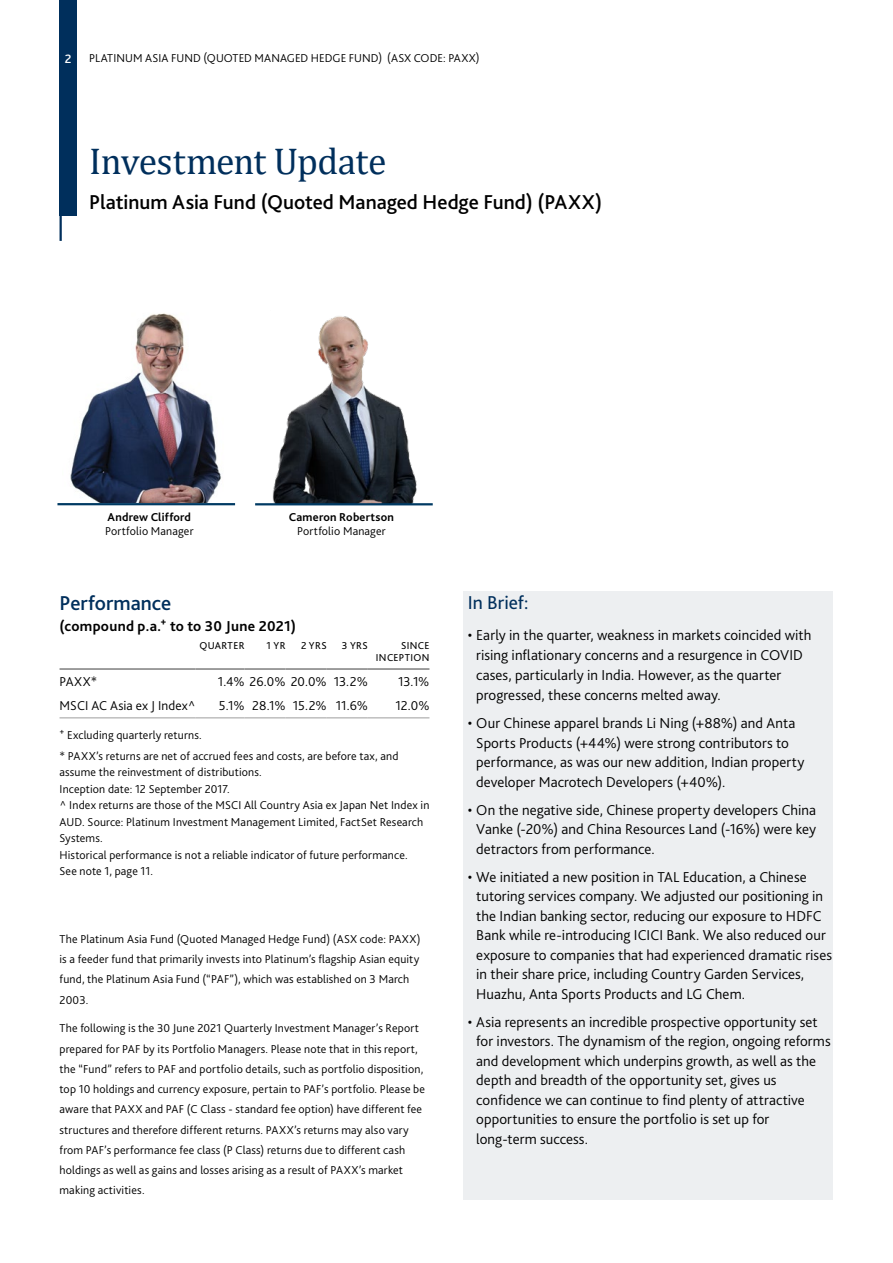
<style>
.page{position:relative;width:893px;height:1263px;background:#fff}
.page>*{position:absolute;margin:0;border:0;box-sizing:border-box;transform-origin:0 0}
.t1{font:37.5px "Cambria";letter-spacing:-.015em;color:#002f5c}
.t2{font:500 21px "Bliss 2";color:#000}
.t3{font:500 21px "Bliss 2";color:#002f5c}
.t4{font:19.5px "Bliss 2";color:#002f5c}
.t5{font:300 15px/19.5px "Bliss 2";letter-spacing:.005em;color:#000}
.t6{font:700 15px "Bliss 2";letter-spacing:.02em;color:#000}
.t7{font:300 13.5px "Bliss 2";letter-spacing:.005em;color:#000}
.t8{font:500 12.75px "Bliss 2";color:#fff}
.t9{font:300 12px/20.2px "Bliss 2";letter-spacing:.01em;color:#000}
.t10{font:700 12px "Bliss 2";letter-spacing:.02em;color:#000}
.t11{font:10.5px/12px "Bliss 2";letter-spacing:.035em;color:#000;text-align:right}
</style>
<div class="page">
<div style="left:60px;top:0;width:17px;height:215px;background:#002f5c"></div>
<hr style="left:60px;top:0;width:2px;height:241px;background:#002f5c">
<hr style="left:60px;top:668px;width:136px;height:2px;background:#7e7e7e">
<hr style="left:196px;top:668px;width:48px;height:2px;background:#7e7e7e">
<hr style="left:244px;top:668px;width:42px;height:2px;background:#7e7e7e">
<hr style="left:286px;top:668px;width:41px;height:2px;background:#7e7e7e">
<hr style="left:327px;top:668px;width:41px;height:2px;background:#7e7e7e">
<hr style="left:368px;top:668px;width:61px;height:2px;background:#7e7e7e">
<hr style="left:60px;top:717px;width:136px;height:1px;background:#9e9e9e">
<hr style="left:196px;top:717px;width:48px;height:1px;background:#9e9e9e">
<hr style="left:244px;top:717px;width:42px;height:1px;background:#9e9e9e">
<hr style="left:286px;top:717px;width:41px;height:1px;background:#9e9e9e">
<hr style="left:327px;top:717px;width:41px;height:1px;background:#9e9e9e">
<hr style="left:368px;top:717px;width:61px;height:1px;background:#9e9e9e">
<div style="left:463px;top:591px;width:370px;height:608px;background:#edeff1"></div>
<img style="left:272px;top:316px;width:145px;height:187px">
<hr style="left:255px;top:503px;width:178px;height:2px;background:#003a63">
<hr style="left:57px;top:503px;width:178px;height:2px;background:#003a63">
<img style="left:70px;top:313px;width:151px;height:190px">
<p class="t8" style="left:65px;top:50px;width:8px">2</p>
<p class="t9" style="left:89px;top:47px;width:392px">PLATINUM ASIA FUND (QUOTED MANAGED HEDGE FUND) (ASX CODE: PAXX)</p>
<h1 class="t1" style="left:89px;top:139px;width:299px">Investment Update</h1>
<h2 class="t2" style="left:89px;top:189px;width:514px">Platinum Asia Fund (Quoted Managed Hedge Fund) (PAXX)</h2>
<p class="t10" style="left:108px;top:510px;width:85px">Andrew Clifford</p>
<p class="t9" style="left:105px;top:520px;width:90px">Portfolio Manager</p>
<p class="t10" style="left:289px;top:510px;width:107px">Cameron Robertson</p>
<p class="t9" style="left:297px;top:520px;width:90px">Portfolio Manager</p>
<h2 class="t3" style="left:60px;top:590px;width:113px">Performance</h2>
<p class="t6" style="left:60px;top:616px;width:238px">(compound p.a.⁺ to to 30 June 2021)</p>
<p class="t11" style="left:199px;top:639px;width:47px">QUARTER</p>
<p class="t11" style="left:267px;top:639px;width:20px">1 YR</p>
<p class="t11" style="left:301px;top:639px;width:27px">2 YRS</p>
<p class="t11" style="left:342px;top:639px;width:27px">3 YRS</p>
<p class="t11" style="left:376px;top:639px;width:55px">SINCE<br>INCEPTION</p>
<p class="t7" style="left:60px;top:673px;width:39px">PAXX*</p>
<p class="t7" style="left:218px;top:673px;width:152px">1.4% 26.0% 20.0% 13.2%</p>
<p class="t7" style="left:398px;top:673px;width:33px">13.1%</p>
<p class="t7" style="left:60px;top:697px;width:138px">MSCI AC Asia ex J Index^</p>
<p class="t7" style="left:219px;top:697px;width:151px">5.1% 28.1% 15.2% 11.6%</p>
<p class="t7" style="left:395px;top:697px;width:36px">12.0%</p>
<p class="t9" style="left:60px;top:724px;width:340px;line-height:20.7px">⁺ Excluding quarterly returns.<br>* PAXX’s returns are net of accrued fees and costs, are before tax, and</p>
<p class="t9" style="left:60px;top:764px;width:371px;line-height:16.5px">assume the reinvestment of distributions.<br>Inception date: 12 September 2017.<br>^ Index returns are those of the MSCI All Country Asia ex Japan Net Index in AUD. Source: Platinum Investment Management Limited, FactSet Research Systems.<br>Historical performance is not a reliable indicator of future performance.<br>See note 1, page 11.</p>
<p class="t9" style="left:60px;top:928px;width:363px">The Platinum Asia Fund (Quoted Managed Hedge Fund) (ASX code: PAXX) is a feeder fund that primarily invests into Platinum’s flagship Asian equity fund, the Platinum Asia Fund (“PAF”), which was established on 3 March 2003.</p>
<p class="t9" style="left:60px;top:1018px;width:367px">The following is the 30 June 2021 Quarterly Investment Manager’s Report prepared for PAF by its Portfolio Managers. Please note that in this report, the “Fund” refers to PAF and portfolio details, such as portfolio disposition, top 10 holdings and currency exposure, pertain to PAF’s portfolio. Please be aware that PAXX and PAF (C Class - standard fee option) have different fee structures and therefore different returns. PAXX’s returns may also vary from PAF’s performance fee class (P Class) returns due to different cash holdings as well as gains and losses arising as a result of PAXX’s market making activities.</p>
<h3 class="t4" style="left:468px;top:590px;width:62px">In Brief:</h3>
<p class="t5" style="left:476px;top:624px;width:337px;line-height:20.2px;text-indent:-9px">• Early in the quarter, weakness in markets coincided with rising inflationary concerns and a resurgence in COVID cases, particularly in India. However, as the quarter progressed, these concerns melted away.</p>
<p class="t5" style="left:476px;top:713px;width:330px;text-indent:-9px">• Our Chinese apparel brands Li Ning (+88%) and Anta Sports Products (+44%) were strong contributors to performance, as was our new addition, Indian property developer Macrotech Developers (+40%).</p>
<p class="t5" style="left:476px;top:800px;width:341px;text-align:justify;text-indent:-9px">• On the negative side, Chinese property developers China Vanke (-20%) and China Resources Land (-16%) were key detractors from performance.</p>
<p class="t5" style="left:476px;top:867px;width:357px;text-indent:-9px">• We initiated a new position in TAL Education, a Chinese tutoring services company. We adjusted our positioning in the Indian banking sector, reducing our exposure to HDFC Bank while re-introducing ICICI Bank. We also reduced our exposure to companies that had experienced dramatic rises in their share price, including Country Garden Services, Huazhu, Anta Sports Products and LG Chem.</p>
<p class="t5" style="left:476px;top:1012px;width:356px;text-indent:-9px">• Asia represents an incredible prospective opportunity set for investors. The dynamism of the region, ongoing reforms and development which underpins growth, as well as the depth and breadth of the opportunity set, gives us confidence we can continue to find plenty of attractive opportunities to ensure the portfolio is set up for long-term success.</p>
</div>
